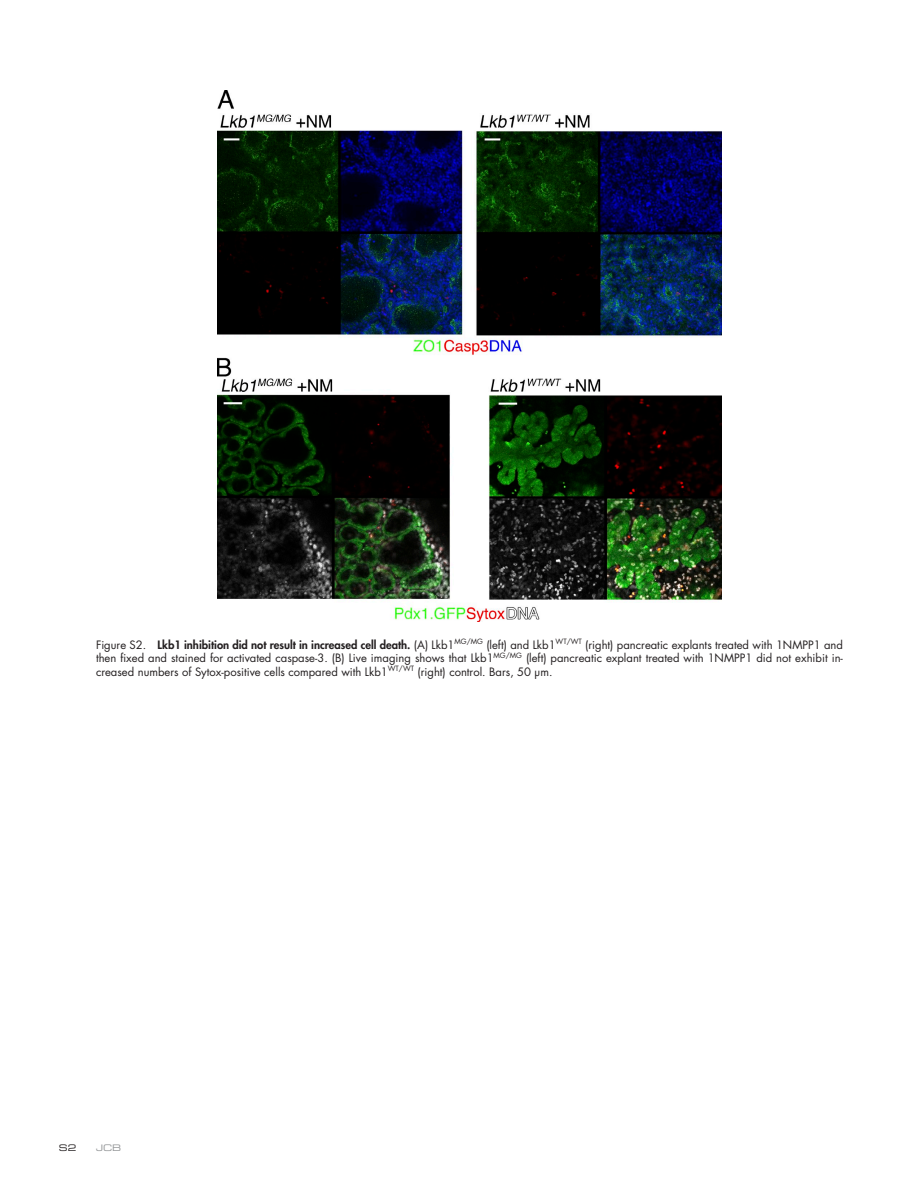
<style>
.page{position:relative;width:918px;height:1188px;background:#fff}
.page>*{position:absolute;margin:0;border:0;box-sizing:border-box;transform-origin:0 0}
.t1{font:11.25px/13.5px "Futura Std";color:#231f20;text-align:justify}
.t2{font:9px "Eurostile LT Std Ex 2";color:#949698}
.t3{font:9px "Eurostile LT Std Ex 2";color:#231f20}
.s1{font-weight:800}
</style>
<div class="page">
<img style="left:218px;top:90px;width:503px;height:532px">
<p class="t1" style="left:96px;top:638px;width:749px">Figure S2. <span class="s1">Lkb1 inhibition did not result in increased cell death.</span> (A) Lkb1<sup>MG/MG</sup> (left) and Lkb1<sup>WT/WT</sup> (right) pancreatic explants treated with 1NMPP1 and then fixed and stained for activated caspase-3. (B) Live imaging shows that Lkb1<sup>MG/MG</sup> (left) pancreatic explant treated with 1NMPP1 did not exhibit in&shy;creased numbers of Sytox-positive cells compared with Lkb1<sup>WT/WT</sup> (right) control. Bars, 50 µm.</p>
<p class="t3" style="left:59px;top:1142px;width:19px">S2</p>
<p class="t2" style="left:96px;top:1142px;width:27px">JCB</p>
</div>
